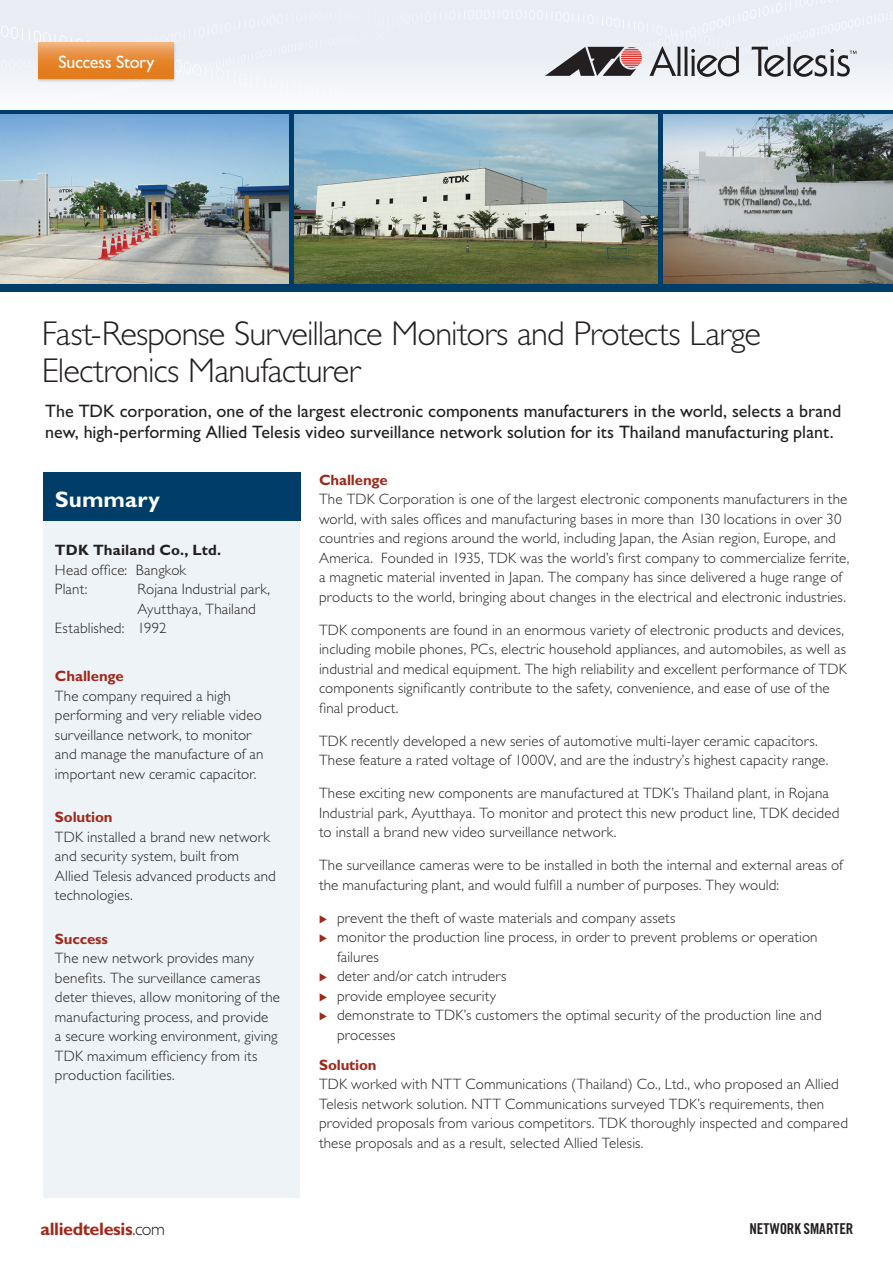
<style>
.page{position:relative;width:893px;height:1263px;background:#fff}
.page>*{position:absolute;margin:0;border:0;box-sizing:border-box;transform-origin:0 0}
.t1{font:300 34.5px/37.5px "Gill Sans Std";letter-spacing:-.025em;color:#231f20}
.t2{font:700 22.5px "Gill Sans Std";letter-spacing:.005em;color:#fff}
.t3{font:18px/21px "Gill Sans Std";color:#231f20}
.t4{font:700 18px "Gill Sans Std";letter-spacing:-.02em;color:#a1281b}
.t5{font:18px "Gill Sans Std";letter-spacing:-.02em;color:#fff}
.t6{font:300 15px/19.5px "Gill Sans Std";letter-spacing:.01em;color:#231f20}
.t7{font:700 15px "Gill Sans Std";letter-spacing:-.01em;color:#a1281b}
.t8{font:700 15px "Gill Sans Std";letter-spacing:.01em;color:#231f20}
.t9{font:15px "Trade Gothic Bold Cond Twenty";letter-spacing:-.005em;color:#231f20}
.s1{font-weight:300;color:#231f20}
.s2{font-family:"Allied Telesis";font-size:13.5px;color:#a1281b}
</style>
<div class="page">
<div style="left:0;top:0;width:893px;height:119px;background:#eaeef4"></div>
<svg style="left:1px;top:25px;width:87px;height:17px"></svg>
<div style="left:179px;top:89px;width:540px;height:20px;background:#f8f9fb"></div>
<svg style="left:469px;top:10px;width:74px;height:10px"></svg>
<svg style="left:725px;top:0;width:168px;height:33px"></svg>
<svg style="left:545px;top:47px;width:97px;height:29px"></svg>
<svg style="left:649px;top:46px;width:90px;height:31px"></svg>
<svg style="left:752px;top:47px;width:104px;height:30px"></svg>
<img style="left:0;top:114px;width:288px;height:171px">
<img style="left:293px;top:114px;width:600px;height:171px">
<div style="left:43px;top:475px;width:257px;height:722px;background:#edf3f6"></div>
<div style="left:0;top:285px;width:893px;height:7px;background:#003e69"></div>
<div style="left:43px;top:473px;width:258px;height:48px;background:#003e69"></div>
<hr style="left:0;top:111px;width:893px;height:3px;background:#003e69">
<div style="left:288px;top:111px;width:5px;height:177px;background:#003e69"></div>
<div style="left:657px;top:113px;width:5px;height:177px;background:#003e69"></div>
<div style="left:36px;top:42px;width:141px;height:41px;background:#231f20;opacity:.25"></div>
<svg style="left:39px;top:43px;width:134px;height:36px;background:#e78c39"></svg>
<p class="t5" style="left:58px;top:51px;width:97px">Success Story</p>
<h1 class="t1" style="left:42px;top:315px;width:721px">Fast-Response Surveillance Monitors and Protects Large<br>Electronics Manufacturer</h1>
<p class="t3" style="left:45px;top:401px;width:797px">The TDK corporation, one of the largest electronic components manufacturers in the world, selects a brand new, high-performing Allied Telesis video surveillance network solution for its Thailand manufacturing plant.</p>
<h2 class="t2" style="left:55px;top:486px;width:106px">Summary</h2>
<p class="t8" style="left:55px;top:541px;width:168px">TDK Thailand Co., Ltd.</p>
<p class="t6" style="left:55px;top:560px;width:133px">Head office: Bangkok<br>Plant:</p>
<p class="t6" style="left:137px;top:579px;width:134px">Rojana Industrial park,</p>
<p class="t6" style="left:137px;top:599px;width:120px">Ayutthaya, Thailand</p>
<p class="t6" style="left:55px;top:618px;width:113px">Established: 1992</p>
<p class="t7" style="left:55px;top:667px;width:70px">Challenge</p>
<p class="t6" style="left:55px;top:686px;width:210px">The company required a high performing and very reliable video surveillance network, to monitor and manage the manufacture of an important new ceramic capacitor.</p>
<p class="t7" style="left:55px;top:808px;width:59px">Solution</p>
<p class="t6" style="left:55px;top:827px;width:222px">TDK installed a brand new network and security system, built from<br>Allied Telesis advanced products and technologies.</p>
<p class="t7" style="left:55px;top:930px;width:55px">Success</p>
<p class="t6" style="left:55px;top:948px;width:227px">The new network provides many benefits. The surveillance cameras deter thieves, allow monitoring of the manufacturing process, and provide<br>a secure working environment, giving TDK maximum efficiency from its production facilities.</p>
<p class="t4" style="left:40px;top:1218px;width:126px">alliedtelesis<span class="s1">.com</span></p>
<p class="t7" style="left:319px;top:471px;width:70px">Challenge</p>
<p class="t6" style="left:319px;top:489px;width:532px">The TDK Corporation is one of the largest electronic components manufacturers in the world, with sales offices and manufacturing bases in more than 130 locations in over 30 countries and regions around the world, including Japan, the Asian region, Europe, and America. Founded in 1935, TDK was the world’s first company to commercialize ferrite, a magnetic material invented in Japan. The company has since delivered a huge range of products to the world, bringing about changes in the electrical and electronic industries.</p>
<p class="t6" style="left:319px;top:620px;width:529px">TDK components are found in an enormous variety of electronic products and devices, including mobile phones, PCs, electric household appliances, and automobiles, as well as industrial and medical equipment. The high reliability and excellent performance of TDK components significantly contribute to the safety, convenience, and ease of use of the final product.</p>
<p class="t6" style="left:319px;top:731px;width:511px">TDK recently developed a new series of automotive multi-layer ceramic capacitors.<br>These feature a rated voltage of 1000V, and are the industry’s highest capacity range.</p>
<p class="t6" style="left:319px;top:783px;width:522px">These exciting new components are manufactured at TDK’s Thailand plant, in Rojana<br>Industrial park, Ayutthaya. To monitor and protect this new product line, TDK decided to install a brand new video surveillance network.</p>
<p class="t6" style="left:319px;top:855px;width:525px">The surveillance cameras were to be installed in both the internal and external areas of the manufacturing plant, and would fulfill a number of purposes. They would:</p>
<p class="t6" style="left:319px;top:908px;width:358px"><span class="s2">ۼ</span> prevent the theft of waste materials and company assets</p>
<p class="t6" style="left:319px;top:927px;width:500px"><span class="s2">ۼ</span> monitor the production line process, in order to prevent problems or operation</p>
<p class="t6" style="left:337px;top:947px;width:43px">failures</p>
<p class="t6" style="left:319px;top:966px;width:189px"><span class="s2">ۼ</span> deter and/or catch intruders</p>
<p class="t6" style="left:319px;top:986px;width:179px"><span class="s2">ۼ</span> provide employee security</p>
<p class="t6" style="left:319px;top:1005px;width:504px"><span class="s2">ۼ</span> demonstrate to TDK’s customers the optimal security of the production line and</p>
<p class="t6" style="left:337px;top:1025px;width:60px">processes</p>
<p class="t7" style="left:319px;top:1056px;width:59px">Solution</p>
<p class="t6" style="left:319px;top:1074px;width:530px">TDK worked with NTT Communications (Thailand) Co., Ltd., who proposed an Allied Telesis network solution. NTT Communications surveyed TDK’s requirements, then provided proposals from various competitors. TDK thoroughly inspected and compared these proposals and as a result, selected Allied Telesis.</p>
<p class="t9" style="left:750px;top:1220px;width:105px">NETWORK SMARTER</p>
</div>
